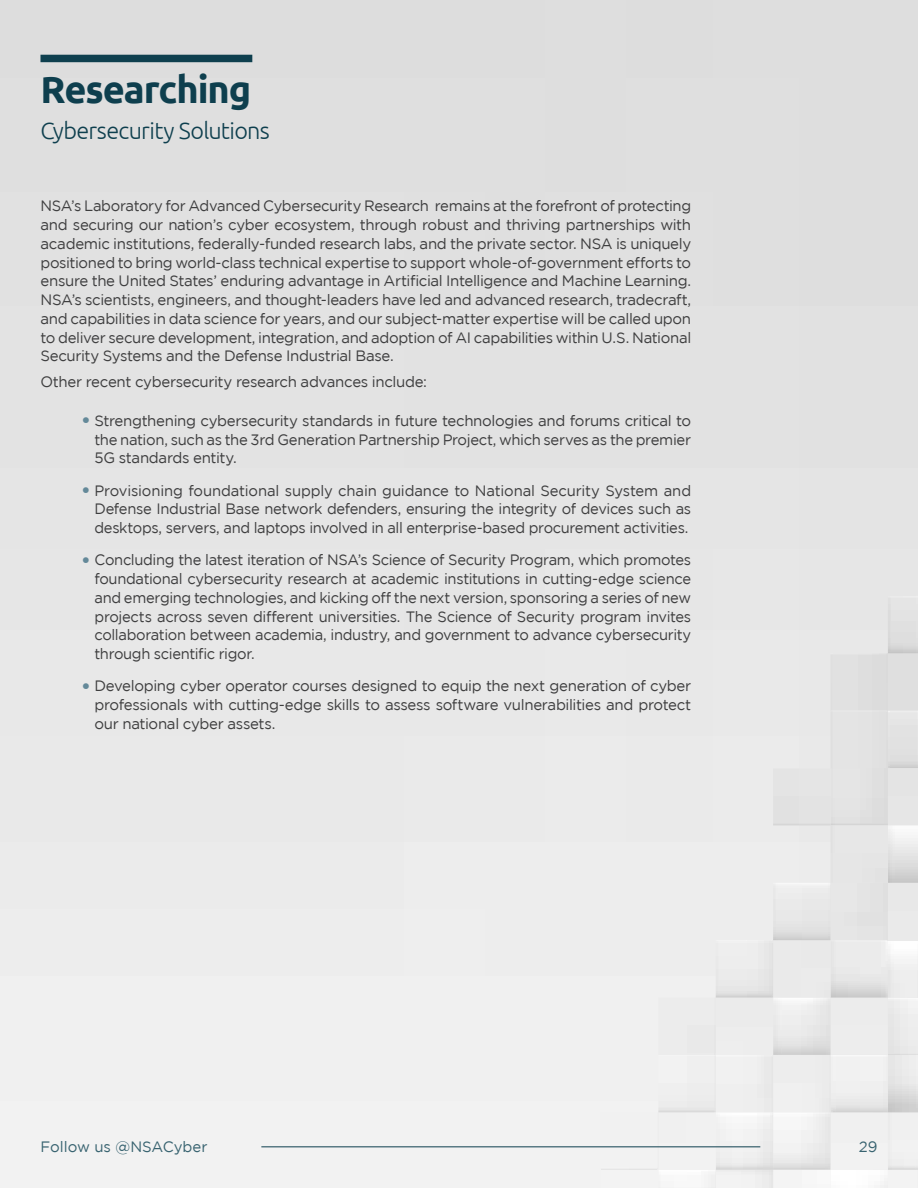
<style>
.page{position:relative;width:918px;height:1188px;background:#e5e5e5}
.page>*{position:absolute;margin:0;border:0;box-sizing:border-box;transform-origin:0 0}
.Chapter_Title{font:700 37.95px "Ubuntu";letter-spacing:-.03em;color:#0e3f4e}
.Sub_Title{font:300 23.4px "Ubuntu";letter-spacing:-.03em;color:#0e3f4e}
.First_Paragraph_Styl{font:15px/18.8px "Gotham";letter-spacing:-.025em;color:#3e3e3f;text-align:justify}
.Middle_Paragraph_Sty{font:15px "Gotham";letter-spacing:-.02em;color:#3e3e3f}
.t1{font:15px "Gotham";color:#386370}
.s1{font-weight:700;font-size:19.5px;color:#648999}
</style>
<div class="page">
<svg style="left:601px;top:632px;width:317px;height:556px"></svg>
<hr style="left:261px;top:1146px;width:499px;height:1px;background:#0e3f4e">
<div style="left:40px;top:55px;width:212px;height:7px;background:#0e3f4e"></div>
<h2 class="Chapter_Title" style="left:40px;top:66px;width:212px">Researching</h2>
<p class="Sub_Title" style="left:40px;top:116px;width:231px">Cybersecurity Solutions</p>
<p class="First_Paragraph_Styl" style="left:40px;top:197px;width:652px">NSA’s Laboratory for Advanced Cybersecurity Research remains at the forefront of protecting and securing our nation’s cyber ecosystem, through robust and thriving partnerships with academic institutions, federally-funded research labs, and the private sector. NSA is uniquely positioned to bring world-class technical expertise to support whole-of-government efforts to ensure the United States’ enduring advantage in Artificial Intelligence and Machine Learning.<br>NSA’s scientists, engineers, and thought-leaders have led and advanced research, tradecraft, and capabilities in data science for years, and our subject-matter expertise will be called upon to deliver secure development, integration, and adoption of AI capabilities within U.S. National Security Systems and the Defense Industrial Base.</p>
<p class="Middle_Paragraph_Sty" style="left:40px;top:373px;width:388px">Other recent cybersecurity research advances include:</p>
<p class="First_Paragraph_Styl" style="left:94px;top:411px;width:598px;text-indent:-14px"><span class="s1">•</span> Strengthening cybersecurity standards in future technologies and forums critical to the nation, such as the 3rd Generation Partnership Project, which serves as the premier 5G standards entity.</p>
<p class="First_Paragraph_Styl" style="left:94px;top:481px;width:598px;text-indent:-14px"><span class="s1">•</span> Provisioning foundational supply chain guidance to National Security System and Defense Industrial Base network defenders, ensuring the integrity of devices such as desktops, servers, and laptops involved in all enterprise-based procurement activities.</p>
<p class="First_Paragraph_Styl" style="left:94px;top:551px;width:598px;text-indent:-14px"><span class="s1">•</span> Concluding the latest iteration of NSA’s Science of Security Program, which promotes foundational cybersecurity research at academic institutions in cutting-edge science and emerging technologies, and kicking off the next version, sponsoring a series of new projects across seven different universities. The Science of Security program invites collaboration between academia, industry, and government to advance cybersecurity through scientific rigor.</p>
<p class="First_Paragraph_Styl" style="left:94px;top:677px;width:598px;text-indent:-14px"><span class="s1">•</span> Developing cyber operator courses designed to equip the next generation of cyber professionals with cutting-edge skills to assess software vulnerabilities and protect our national cyber assets.</p>
<p class="t1" style="left:40px;top:1138px;width:168px">Follow us @NSACyber</p>
<p class="t1" style="left:859px;top:1138px;width:20px">29</p>
</div>
